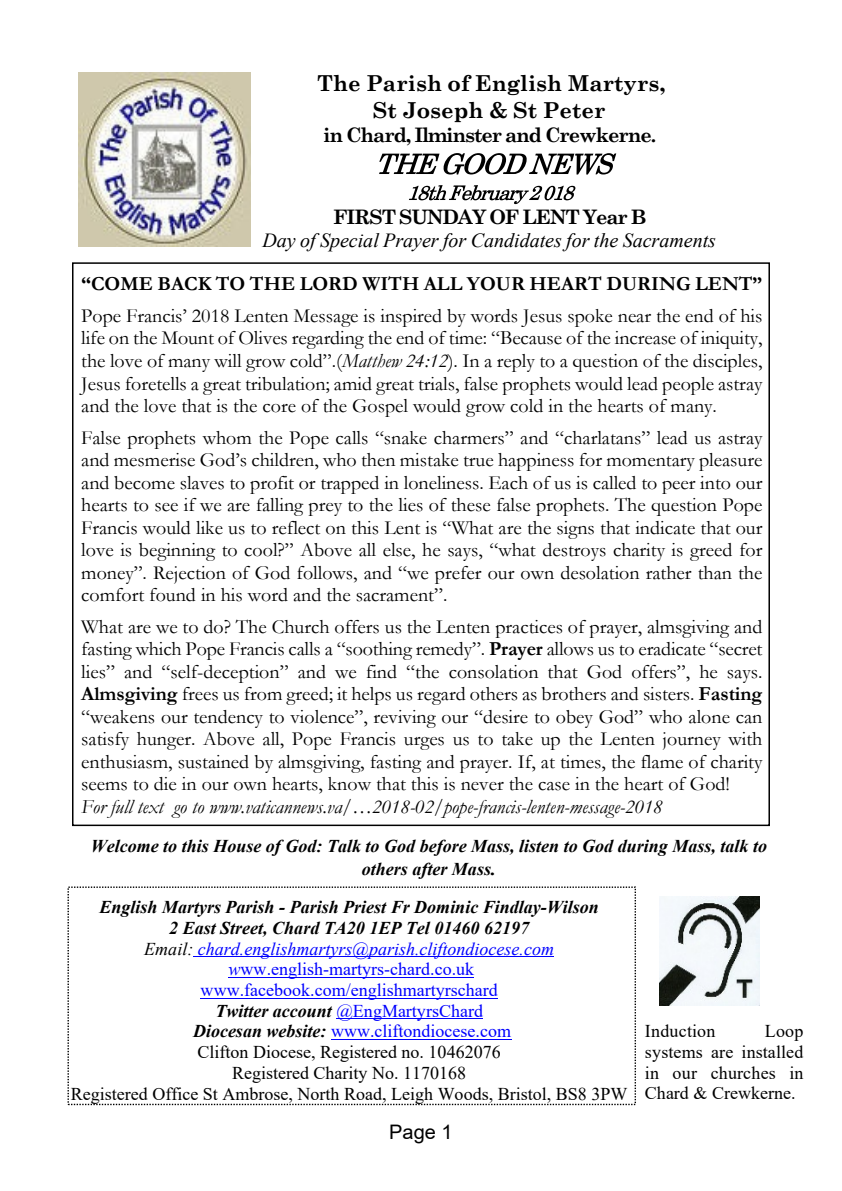
<style>
.page{position:relative;width:842px;height:1191px;background:#fff}
.page>*{position:absolute;margin:0;border:0;box-sizing:border-box;transform-origin:0 0}
.t1{font:700 22px/26.4px "Century Schoolbook";color:#000;text-align:center}
.t2{font:20px/22.6px "Garamond";color:#000;text-align:justify}
.t3{font:italic 20px "Garamond";color:#000}
.t4{font:700 20px "Century Schoolbook";letter-spacing:-.055em;color:#000}
.t5{font:italic 20px "Times New Roman";color:#000}
.t6{font:700 20px "Garamond";color:#000}
.t7{font:20px "Arial";color:#000}
.t8{font:18px/20.6px "Times New Roman";color:#000;text-align:justify}
.t9{font:italic 700 18px/22.4px "Times New Roman";color:#000;text-align:center}
.s1{font-style:italic}
.s2{font-weight:700}
.s3{font-size:20px}
.s4{font-weight:700;font-style:italic}
.s5{font-style:italic;color:#00f}
.s6{color:#00f}
</style>
<div class="page">
<svg style="left:379px;top:153px;width:237px;height:21px"></svg>
<svg style="left:409px;top:185px;width:167px;height:19px"></svg>
<img style="left:78px;top:72px;width:173px;height:174px">
<img style="left:659px;top:897px;width:101px;height:108px">
<hr style="left:193px;top:956px;width:361px;height:1px;background:#00f">
<svg style="left:229px;top:977px;width:12px;height:1px"></svg>
<hr style="left:241px;top:977px;width:233px;height:1px;background:#00f">
<hr style="left:201px;top:997px;width:297px;height:1px;background:#00f">
<hr style="left:336px;top:1018px;width:147px;height:1px;background:#00f">
<hr style="left:331px;top:1039px;width:180px;height:1px;background:#00f">
<p class="t1" style="left:317px;top:72px;width:350px">The Parish of English Martyrs,<br>St Joseph &amp; St Peter</p>
<p class="t4" style="left:323px;top:127px;width:335px">in Chard, Ilminster and Crewkerne.</p>
<p class="t4" style="left:333px;top:209px;width:315px">FIRST SUNDAY OF LENT Year B</p>
<p class="t5" style="left:262px;top:233px;width:455px">Day of Special Prayer for Candidates for the Sacraments</p>
<p class="t6" style="left:81px;top:277px;width:683px">“COME BACK TO THE LORD WITH ALL YOUR HEART DURING LENT”</p>
<p class="t2" style="left:81px;top:307px;width:683px">Pope Francis’ 2018 Lenten Message is inspired by words Jesus spoke near the end of his life on the Mount of Olives regarding the end of time: “Because of the increase of iniquity, the love of many will grow cold”.(<span class="s1">Matthew 24:12</span>). In a reply to a question of the disciples, Jesus foretells a great tribulation; amid great trials, false prophets would lead people astray and the love that is the core of the Gospel would grow cold in the hearts of many.</p>
<p class="t2" style="left:81px;top:428px;width:683px">False prophets whom the Pope calls “snake charmers” and “charlatans” lead us astray and mesmerise God’s children, who then mistake true happiness for momentary pleasure and become slaves to profit or trapped in loneliness. Each of us is called to peer into our hearts to see if we are falling prey to the lies of these false prophets. The question Pope Francis would like us to reflect on this Lent is “What are the signs that indicate that our love is beginning to cool?” Above all else, he says, “what destroys charity is greed for money”. Rejection of God follows, and “we prefer our own desolation rather than the comfort found in his word and the sacrament”.</p>
<p class="t2" style="left:81px;top:617px;width:683px">What are we to do? The Church offers us the Lenten practices of prayer, almsgiving and fasting which Pope Francis calls a “soothing remedy”. <span class="s2">Prayer</span> allows us to eradicate “secret lies” and “self-deception” and we find “the consolation that God offers”, he says.<br><span class="s2">Almsgiving</span> frees us from greed; it helps us regard others as brothers and sisters. <span class="s2">Fasting </span>“weakens our tendency to violence”, reviving our “desire to obey God” who alone can satisfy hunger. Above all, Pope Francis urges us to take up the Lenten journey with enthusiasm, sustained by almsgiving, fasting and prayer. If, at times, the flame of charity seems to die in our own hearts, know that this is never the case in the heart of God!</p>
<p class="t3" style="left:81px;top:799px;width:583px">For full text go to www.vaticannews.va/…2018-02/pope-francis-lenten-message-2018</p>
<p class="t9" style="left:91px;top:837px;width:678px">Welcome to this House of God: Talk to God before Mass, listen to God during Mass, talk to others after Mass<span class="s3">.</span></p>
<p class="t8" style="left:71px;top:898px;width:558px;text-align:center"><span class="s4">English Martyrs Parish - Parish Priest Fr Dominic Findlay-Wilson<br>2 East Street, Chard TA20 1EP Tel 01460 62197<br></span><span class="s1">Email:</span> <span class="s5">chard.englishmartyrs@parish.cliftondiocese.com w</span><span class="s6">ww.english-martyrs-chard.co.uk<br>www.facebook.com/englishmartyrschard<br></span><span class="s4">Twitter account</span> <span class="s6">@EngMartyrsChard<br></span><span class="s4">Diocesan website:</span> <span class="s6">www.cliftondiocese.com<br></span>Clifton Diocese, Registered no. 10462076<br>Registered Charity No. 1170168<br>Registered Office St Ambrose, North Road, Leigh Woods, Bristol, BS8 3PW</p>
<p class="t7" style="left:389px;top:1124px;width:65px">Page 1</p>
<p class="t8" style="left:645px;top:1022px;width:72px">Induction</p>
<p class="t8" style="left:645px;top:1022px;width:160px;text-indent:120px">Loop systems are installed in our churches in Chard &amp; Crewkerne.</p>
</div>
